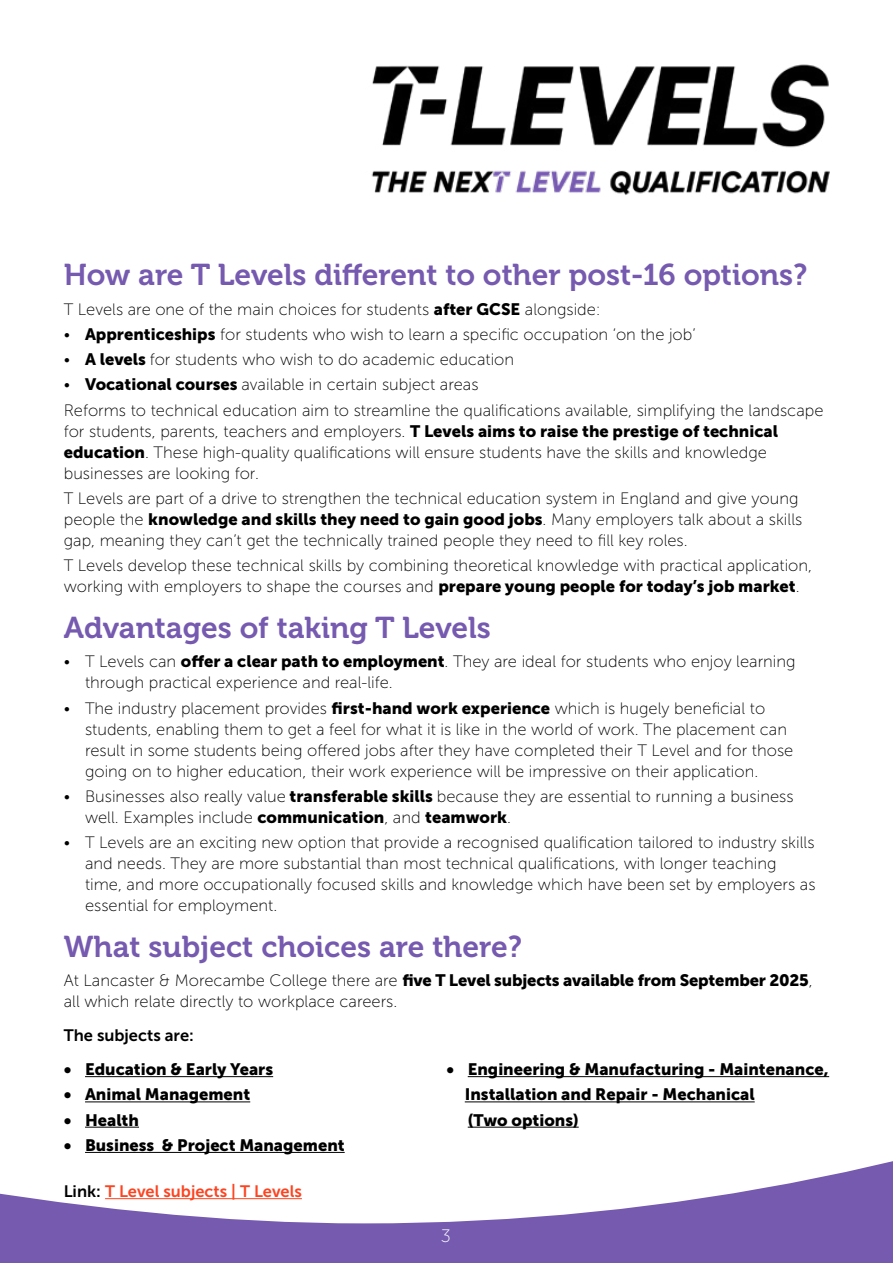
<style>
.page{position:relative;width:893px;height:1263px;background:#765ab0}
.page>*{position:absolute;margin:0;border:0;box-sizing:border-box;transform-origin:0 0}
.t1{font:30px "Museo 700";color:#765ab0}
.t2{font:18px "Museo Sans 100";color:#fff}
.t3{font:16.5px/21px "Museo Sans 100";color:#000}
.t4{font:16.5px "Museo Sans 900";color:#000}
.t5{font:16.5px "Museo Sans 700";color:#fc4421}
.t6{font:16.5px "Museo Sans 700";color:#000}
.s1{font-family:"Museo Sans 900"}
.s2{font-family:"Museo Sans 100"}
.s3{color:#000}
</style>
<div class="page">
<div style="left:0;top:0;width:893px;height:1223px;background:#fff"></div>
<hr style="left:85px;top:1076px;width:188px;height:1px;background:#000">
<hr style="left:468px;top:1076px;width:361px;height:1px;background:#000">
<hr style="left:85px;top:1101px;width:165px;height:1px;background:#000">
<hr style="left:465px;top:1101px;width:290px;height:1px;background:#000">
<hr style="left:85px;top:1127px;width:54px;height:1px;background:#000">
<hr style="left:468px;top:1127px;width:111px;height:1px;background:#000">
<hr style="left:85px;top:1152px;width:260px;height:1px;background:#000">
<hr style="left:105px;top:1198px;width:197px;height:1px;background:#fc4421">
<img style="left:366px;top:64px;width:463px;height:143px">
<h1 class="t1" style="left:64px;top:258px;width:745px">How are T Levels different to other post-16 options?</h1>
<p class="t3" style="left:64px;top:299px;width:538px">T Levels are one of the main choices for students <span class="s1">after GCSE</span> alongside:</p>
<p class="t3" style="left:64px;top:324px;width:633px">• <span class="s1">Apprenticeships</span> for students who wish to learn a specific occupation ‘on the job’</p>
<p class="t3" style="left:64px;top:349px;width:452px">• <span class="s1">A levels</span> for students who wish to do academic education</p>
<p class="t3" style="left:64px;top:372px;width:761px;line-height:25.2px">• <span class="s1">Vocational courses</span> available in certain subject areas<br>Reforms to technical education aim to streamline the qualifications available, simplifying the landscape</p>
<p class="t3" style="left:64px;top:421px;width:716px">for students, parents, teachers and employers. <span class="s1">T Levels aims to raise the prestige of technical education</span>. These high-quality qualifications will ensure students have the skills and knowledge businesses are looking for.</p>
<p class="t3" style="left:64px;top:488px;width:736px">T Levels are part of a drive to strengthen the technical education system in England and give young</p>
<p class="t4" style="left:64px;top:510px;width:740px"><span class="s2">people the</span> knowledge and skills they need to gain good jobs<span class="s2">. Many employers talk about a skills</span></p>
<p class="t3" style="left:64px;top:528px;width:750px;line-height:25.2px">gap, meaning they can’t get the technically trained people they need to fill key roles.<br>T Levels develop these technical skills by combining theoretical knowledge with practical application,</p>
<p class="t3" style="left:64px;top:576px;width:737px">working with employers to shape the courses and <span class="s1">prepare young people for today’s job market</span>.</p>
<h1 class="t1" style="left:64px;top:611px;width:429px">Advantages of taking T Levels</h1>
<p class="t3" style="left:85px;top:651px;width:712px;text-indent:-21px">• T Levels can <span class="s1">offer a clear path to employment</span>. They are ideal for students who enjoy learning through practical experience and real-life.</p>
<p class="t3" style="left:85px;top:698px;width:710px;text-indent:-21px">• The industry placement provides <span class="s1">first-hand work experience</span> which is hugely beneficial to students, enabling them to get a feel for what it is like in the world of work. The placement can result in some students being offered jobs after they have completed their T Level and for those going on to higher education, their work experience will be impressive on their application.</p>
<p class="t3" style="left:85px;top:786px;width:710px;text-indent:-21px">• Businesses also really value <span class="s1">transferable skills</span> because they are essential to running a business well. Examples include <span class="s1">communication</span>, and <span class="s1">teamwork</span>.</p>
<p class="t3" style="left:85px;top:832px;width:732px;text-indent:-21px">• T Levels are an exciting new option that provide a recognised qualification tailored to industry skills and needs. They are more substantial than most technical qualifications, with longer teaching time, and more occupationally focused skills and knowledge which have been set by employers as essential for employment.</p>
<h1 class="t1" style="left:64px;top:930px;width:460px">What subject choices are there?</h1>
<p class="t4" style="left:64px;top:971px;width:750px"><span class="s2">At Lancaster &amp; Morecambe College there are</span> five T Level subjects available from September 2025<span class="s2">,</span></p>
<p class="t3" style="left:64px;top:991px;width:335px">all which relate directly to workplace careers.</p>
<p class="t6" style="left:64px;top:1026px;width:132px">The subjects are:</p>
<p class="t4" style="left:64px;top:1060px;width:211px">• Education &amp; Early Years</p>
<p class="t4" style="left:446px;top:1060px;width:383px">• Engineering &amp; Manufacturing - Maintenance,</p>
<p class="t4" style="left:64px;top:1085px;width:188px">• Animal Management</p>
<p class="t4" style="left:465px;top:1085px;width:291px">Installation and Repair - Mechanical</p>
<p class="t4" style="left:64px;top:1110px;width:77px">• Health</p>
<p class="t4" style="left:468px;top:1110px;width:112px">(Two options)</p>
<p class="t4" style="left:64px;top:1135px;width:282px">• Business &amp; Project Management</p>
<p class="t5" style="left:64px;top:1182px;width:240px"><span class="s3">Link:</span> T Level subjects | T Levels</p>
<p class="t2" style="left:441px;top:1227px;width:12px">3</p>
</div>
